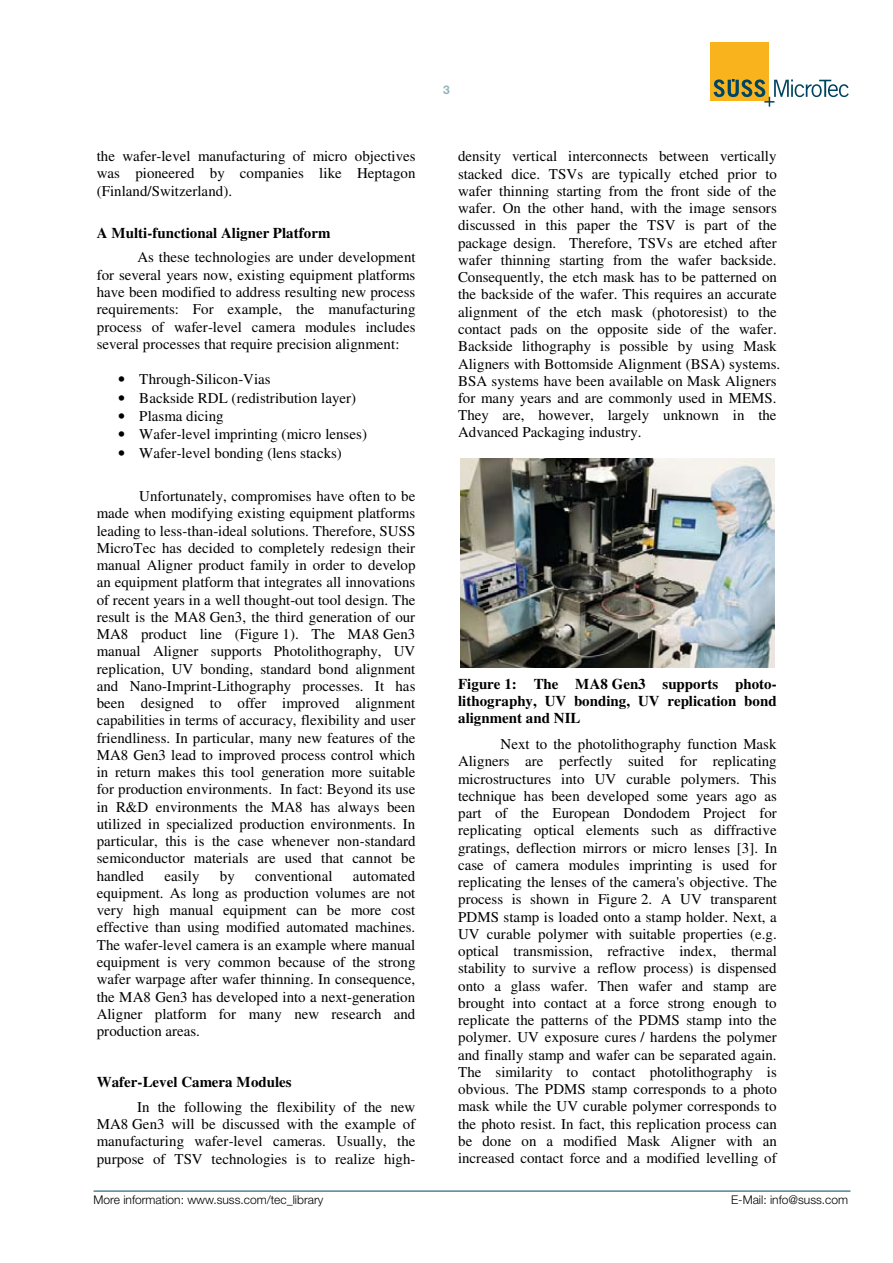
<style>
.page{position:relative;width:893px;height:1263px;background:#fff}
.page>*{position:absolute;margin:0;border:0;box-sizing:border-box;transform-origin:0 0}
.t1{font:15px/17.2px "Times";color:#000;text-align:justify}
.t2{font:700 15px/17.2px "Times";color:#000;text-align:justify}
.t3{font:300 12px "Helvetica Neue";color:#000}
.t4{font:700 12px "Helvetica Neue";color:#96b2be}
</style>
<div class="page">
<div style="left:710px;top:43px;width:59px;height:58px;background:#f9b41d"></div>
<svg style="left:713px;top:79px;width:136px;height:28px"></svg>
<hr style="left:94px;top:1191px;width:756px;height:1px;background:#004460">
<img style="left:460px;top:458px;width:315px;height:209px">
<p class="t1" style="left:97px;top:149px;width:320px">the wafer-level manufacturing of micro objectives was pioneered by companies like Heptagon (Finland/Switzerland).</p>
<p class="t2" style="left:97px;top:226px;width:235px">A Multi-functional Aligner Platform</p>
<p class="t1" style="left:97px;top:250px;width:320px;text-indent:41px">As these technologies are under development for several years now, existing equipment platforms have been modified to address resulting new process requirements: For example, the manufacturing process of wafer-level camera modules includes several processes that require precision alignment:</p>
<p class="t1" style="left:118px;top:372px;width:154px">• Through-Silicon-Vias</p>
<p class="t1" style="left:118px;top:390px;width:239px">• Backside RDL (redistribution layer)</p>
<p class="t1" style="left:118px;top:409px;width:107px">• Plasma dicing</p>
<p class="t1" style="left:118px;top:427px;width:250px">• Wafer-level imprinting (micro lenses)</p>
<p class="t1" style="left:118px;top:445px;width:225px">• Wafer-level bonding (lens stacks)</p>
<p class="t1" style="left:97px;top:489px;width:320px;text-indent:42px">Unfortunately, compromises have often to be made when modifying existing equipment platforms leading to less-than-ideal solutions. Therefore, SUSS MicroTec has decided to completely redesign their manual Aligner product family in order to develop an equipment platform that integrates all innovations of recent years in a well thought-out tool design. The result is the MA8 Gen3, the third generation of our MA8 product line (Figure 1). The MA8 Gen3 manual Aligner supports Photolithography, UV replication, UV bonding, standard bond alignment and Nano-Imprint-Lithography processes. It has been designed to offer improved alignment capabilities in terms of accuracy, flexibility and user friendliness. In particular, many new features of the MA8 Gen3 lead to improved process control which in return makes this tool generation more suitable for production environments. In fact: Beyond its use in R&amp;D environments the MA8 has always been utilized in specialized production environments. In particular, this is the case whenever non-standard semiconductor materials are used that cannot be handled</p>
<p class="t1" style="left:97px;top:868px;width:320px;text-indent:256px">automated equipment. As long as production volumes are not very high manual equipment can be more cost effective than using modified automated machines.<br>The wafer-level camera is an example where manual equipment is very common because of the strong wafer warpage after wafer thinning. In consequence, the MA8 Gen3 has developed into a next-generation Aligner platform for many new research and production areas.</p>
<p class="t2" style="left:97px;top:1075px;width:196px">Wafer-Level Camera Modules</p>
<p class="t1" style="left:97px;top:1099px;width:320px;text-indent:41px">In the following the flexibility of the new MA8 Gen3 will be discussed with the example of manufacturing wafer-level cameras. Usually, the purpose of TSV technologies is to realize high-</p>
<p class="t1" style="left:164px;top:868px;width:37px">easily</p>
<p class="t1" style="left:220px;top:868px;width:17px">by</p>
<p class="t1" style="left:255px;top:868px;width:79px">conventional</p>
<p class="t4" style="left:443px;top:83px;width:8px">3</p>
<p class="t1" style="left:458px;top:149px;width:324px;text-align:left">density vertical interconnects between vertically stacked dice. TSVs are typically etched prior to wafer thinning starting from the front side of the wafer. On the other hand, with the image sensors discussed in this paper the TSV is part of the package design. Therefore, TSVs are etched after wafer thinning starting from the wafer backside.<br>Consequently, the etch mask has to be patterned on the backside of the wafer. This requires an accurate alignment of the etch mask (photoresist) to the contact pads on the opposite side of the wafer.<br>Backside lithography is possible by using Mask Aligners with Bottomside Alignment (BSA) systems.<br>BSA systems have been available on Mask Aligners for many years and are commonly used in MEMS.<br>They are, however, largely unknown in the Advanced Packaging industry.</p>
<p class="t2" style="left:458px;top:676px;width:320px">Figure 1: The MA8 Gen3 supports photo&shy;lithography, UV bonding, UV replication bond alignment and NIL</p>
<p class="t1" style="left:458px;top:737px;width:321px;text-indent:42px">Next to the photolithography function Mask Aligners are perfectly suited for replicating microstructures into UV curable polymers. This technique has been developed some years ago as part of the European Dondodem Project for replicating optical elements such as diffractive gratings, deflection mirrors or micro lenses [3]. In case of camera modules imprinting is used for replicating the lenses of the camera's objective. The process is shown in Figure 2. A UV transparent PDMS stamp is loaded onto a stamp holder. Next, a UV curable polymer with suitable properties (e.g. optical transmission, refractive index, thermal stability to survive a reflow process) is dispensed onto a glass wafer. Then wafer and stamp are brought into contact at a force strong enough to replicate the patterns of the PDMS stamp into the polymer. UV exposure cures / hardens the polymer and finally stamp and wafer can be separated again.<br>The similarity to contact photolithography is obvious. The PDMS stamp corresponds to a photo mask while the UV curable polymer corresponds to the photo resist. In fact, this replication process can be done on a modified Mask Aligner with an increased contact force and a modified levelling of</p>
<p class="t3" style="left:94px;top:1193px;width:231px">More information: www.suss.com/tec_library</p>
<p class="t3" style="left:731px;top:1193px;width:118px">E-Mail: info@suss.com</p>
</div>
